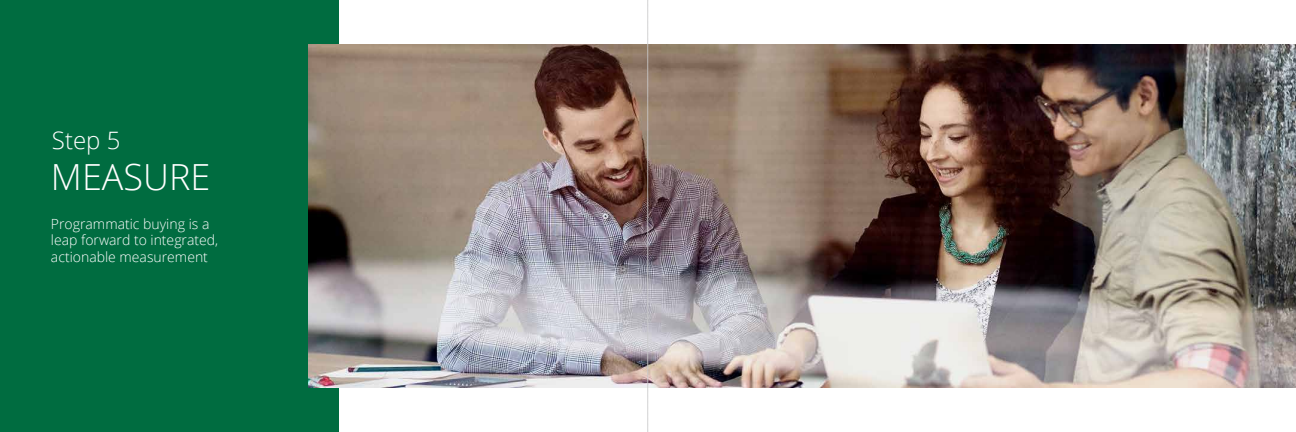
<style>
.page{position:relative;width:1296px;height:432px;background:#fff}
.page>*{position:absolute;margin:0;border:0;box-sizing:border-box;transform-origin:0 0}
.t1{font:300 36px "Open Sans";color:#fff}
.t2{font:300 24px "Open Sans";color:#fff}
.t3{font:300 14px/16.8px "Open Sans";color:#fff}
</style>
<div class="page">
<div style="left:0;top:0;width:339px;height:432px;background:#006c40"></div>
<img style="left:308px;top:45px;width:988px;height:342px">
<svg style="left:648px;top:0;width:1px;height:432px"></svg>
<h2 class="t2" style="left:52px;top:124px;width:70px">Step 5</h2>
<h1 class="t1" style="left:51px;top:152px;width:161px">MEASURE</h1>
<p class="t3" style="left:51px;top:215px;width:169px">Programmatic buying is a leap forward to integrated, actionable measurement</p>
</div>
